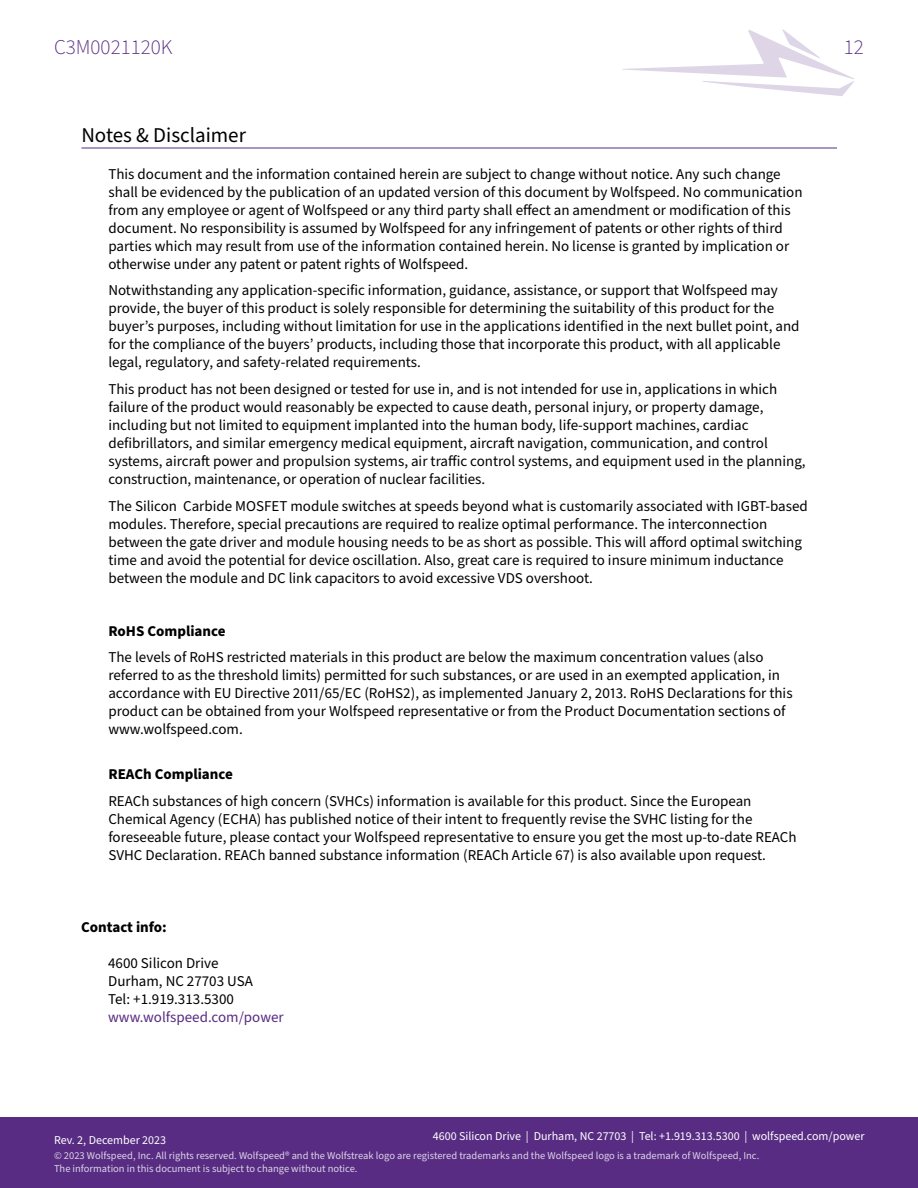
<style>
.page{position:relative;width:918px;height:1188px;background:#fff}
.page>*{position:absolute;margin:0;border:0;box-sizing:border-box;transform-origin:0 0}
.t1{font:21px "Source Sans Pro";color:#000}
.t2{font:300 21px "Source Sans Pro";color:#582c83}
.t3{font:15px/18px "Source Sans Pro";color:#000}
.t4{font:700 15px "Source Sans Pro";color:#000}
.t5{font:15px "Source Sans Pro";color:#582c83}
.t6{font:12px "Source Sans Pro";color:#fff}
.t7{font:10.5px/12.6px "Source Sans Pro";color:#fff}
</style>
<div class="page">
<svg style="left:622px;top:29px;width:232px;height:67px"></svg>
<div style="left:0;top:1118px;width:918px;height:70px;background:#582c83"></div>
<hr style="left:81px;top:148px;width:756px;height:1px;background:#582c83">
<h1 class="t2" style="left:54px;top:33px;width:120px">C3M0021120K</h1>
<h1 class="t2" style="left:844px;top:33px;width:22px">12</h1>
<h1 class="t1" style="left:81px;top:121px;width:166px">Notes &amp; Disclaimer</h1>
<p class="t3" style="left:108px;top:165px;width:696px">This document and the information contained herein are subject to change without notice. Any such change shall be evidenced by the publication of an updated version of this document by Wolfspeed. No communication from any employee or agent of Wolfspeed or any third party shall effect an amendment or modification of this document. No responsibility is assumed by Wolfspeed for any infringement of patents or other rights of third parties which may result from use of the information contained herein. No license is granted by implication or otherwise under any patent or patent rights of Wolfspeed.</p>
<p class="t3" style="left:108px;top:282px;width:693px">Notwithstanding any application-specific information, guidance, assistance, or support that Wolfspeed may provide, the buyer of this product is solely responsible for determining the suitability of this product for the buyer’s purposes, including without limitation for use in the applications identified in the next bullet point, and for the compliance of the buyers’ products, including those that incorporate this product, with all applicable legal, regulatory, and safety-related requirements.</p>
<p class="t3" style="left:108px;top:380px;width:699px">This product has not been designed or tested for use in, and is not intended for use in, applications in which failure of the product would reasonably be expected to cause death, personal injury, or property damage, including but not limited to equipment implanted into the human body, life-support machines, cardiac defibrillators, and similar emergency medical equipment, aircraft navigation, communication, and control systems, aircraft power and propulsion systems, air traffic control systems, and equipment used in the planning, construction, maintenance, or operation of nuclear facilities.</p>
<p class="t3" style="left:108px;top:497px;width:701px">The Silicon Carbide MOSFET module switches at speeds beyond what is customarily associated with IGBT-based modules. Therefore, special precautions are required to realize optimal performance. The interconnection between the gate driver and module housing needs to be as short as possible. This will afford optimal switching time and avoid the potential for device oscillation. Also, great care is required to insure minimum inductance between the module and DC link capacitors to avoid excessive VDS overshoot.</p>
<p class="t4" style="left:108px;top:621px;width:119px">RoHS Compliance</p>
<p class="t3" style="left:108px;top:649px;width:686px">The levels of RoHS restricted materials in this product are below the maximum concentration values (also referred to as the threshold limits) permitted for such substances, or are used in an exempted application, in accordance with EU Directive 2011/65/EC (RoHS2), as implemented January 2, 2013. RoHS Declarations for this product can be obtained from your Wolfspeed representative or from the Product Documentation sections of www.wolfspeed.com.</p>
<p class="t4" style="left:108px;top:764px;width:126px">REACh Compliance</p>
<p class="t3" style="left:108px;top:792px;width:690px">REACh substances of high concern (SVHCs) information is available for this product. Since the European Chemical Agency (ECHA) has published notice of their intent to frequently revise the SVHC listing for the foreseeable future, please contact your Wolfspeed representative to ensure you get the most up-to-date REACh SVHC Declaration. REACh banned substance information (REACh Article 67) is also available upon request.</p>
<p class="t4" style="left:81px;top:917px;width:87px">Contact info:</p>
<p class="t3" style="left:108px;top:954px;width:146px">4600 Silicon Drive<br>Durham, NC 27703 USA<br>Tel: +1.919.313.5300</p>
<p class="t5" style="left:108px;top:1007px;width:177px">www.wolfspeed.com/power</p>
<p class="t6" style="left:54px;top:1132px;width:114px">Rev. 2, December 2023</p>
<p class="t6" style="left:433px;top:1128px;width:433px">4600 Silicon Drive | Durham, NC 27703 | Tel: +1.919.313.5300 | wolfspeed.com/power</p>
<p class="t7" style="left:54px;top:1150px;width:707px">© 2023 Wolfspeed, Inc. All rights reserved. Wolfspeed® and the Wolfstreak logo are registered trademarks and the Wolfspeed logo is a trademark of Wolfspeed, Inc.<br>The information in this document is subject to change without notice.</p>
</div>
